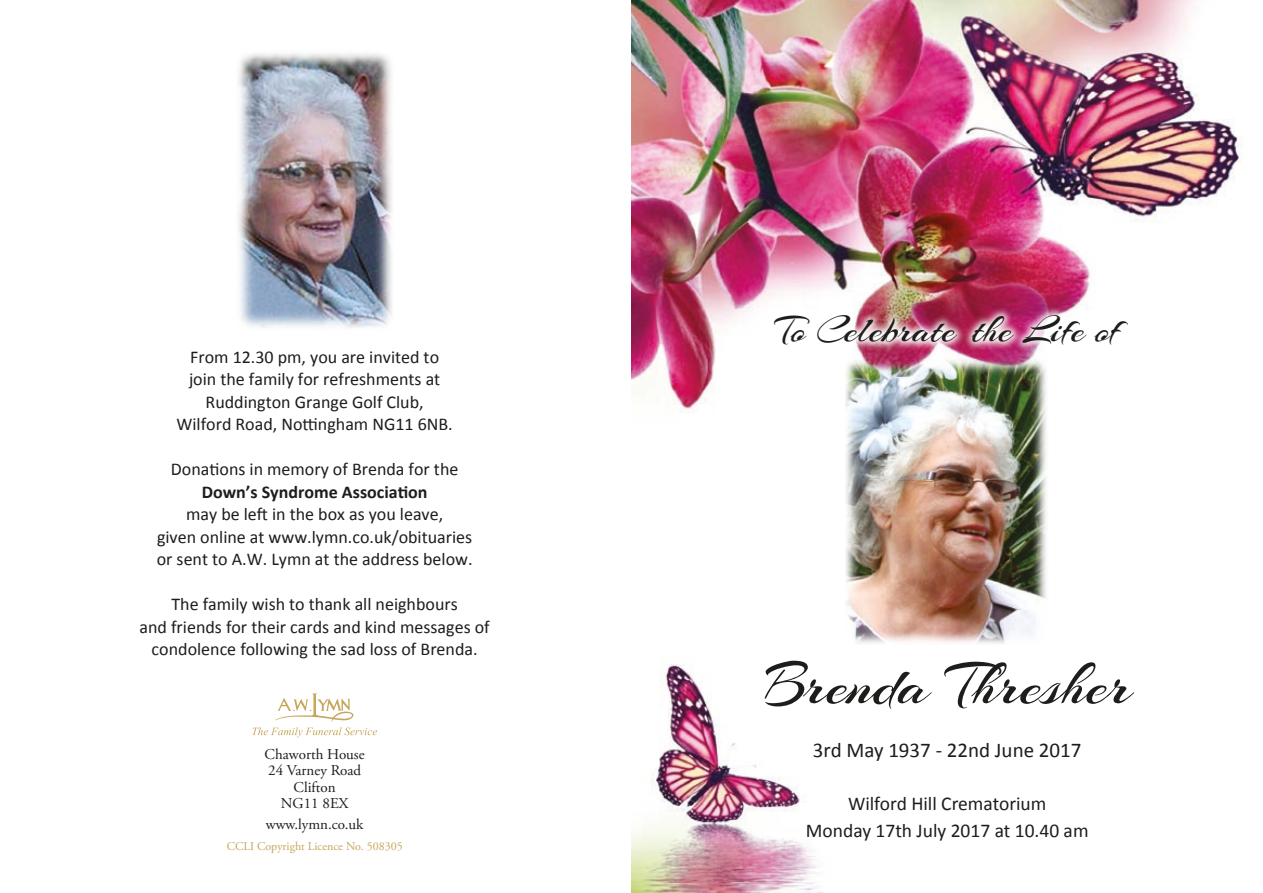
<style>
.page{position:relative;width:1263px;height:893px;background:#fff}
.page>*{position:absolute;margin:0;border:0;box-sizing:border-box;transform-origin:0 0}
.t1{font:63px "Arizonia";color:#1d1d1b}
.t2{font:39px "Arizonia";color:#1d1d1b}
.t3{font:21px "Calibri";color:#1d1d1b}
.t4{font:19.5px/27px "Calibri";color:#1d1d1b;text-align:center}
.t5{font:18px/22.5px "Calibri";color:#1d1d1b;text-align:center}
.t6{font:700 18px "Calibri";color:#1d1d1b}
.t7{font:15px/16.5px "Adobe Garamond Pro";color:#1d1d1b;text-align:center}
.t8{font:12px "Adobe Garamond Pro";color:#c6a65b}
</style>
<div class="page">
<img style="left:631px;top:0;width:611px;height:575px">
<img style="left:631px;top:664px;width:193px;height:229px">
<img style="left:764px;top:306px;width:374px;height:48px">
<svg style="left:252px;top:693px;width:125px;height:44px"></svg>
<img style="left:846px;top:355px;width:203px;height:289px">
<img style="left:238px;top:53px;width:154px;height:275px">
<p class="t5" style="left:176px;top:346px;width:278px">From 12.30 pm, you are invited to join the family for refreshments at Ruddington Grange Golf Club, Wilford Road, Nottingham NG11 6NB.</p>
<p class="t5" style="left:171px;top:458px;width:289px">Donations in memory of Brenda for the</p>
<p class="t6" style="left:202px;top:480px;width:227px">Down’s Syndrome Association</p>
<p class="t5" style="left:157px;top:503px;width:317px">may be left in the box as you leave,<br>given online at www.lymn.co.uk/obituaries or sent to A.W. Lymn at the address below.</p>
<p class="t5" style="left:140px;top:593px;width:352px">The family wish to thank all neighbours<br>and friends for their cards and kind messages of condolence following the sad loss of Brenda.</p>
<p class="t7" style="left:265px;top:746px;width:102px">Chaworth House<br>24 Varney Road<br>Clifton<br>NG11 8EX</p>
<p class="t7" style="left:266px;top:816px;width:99px">www.lymn.co.uk</p>
<p class="t8" style="left:227px;top:839px;width:178px">CCLI Copyright Licence No. 508305</p>
<h2 class="t2" style="left:775px;top:306px;width:346px">To Celebrate the Life of</h2>
<h1 class="t1" style="left:763px;top:646px;width:369px">Brenda Thresher</h1>
<p class="t3" style="left:813px;top:737px;width:270px">3rd May 1937 - 22nd June 2017</p>
<p class="t4" style="left:806px;top:790px;width:284px">Wilford Hill Crematorium<br>Monday 17th July 2017 at 10.40 am</p>
</div>
